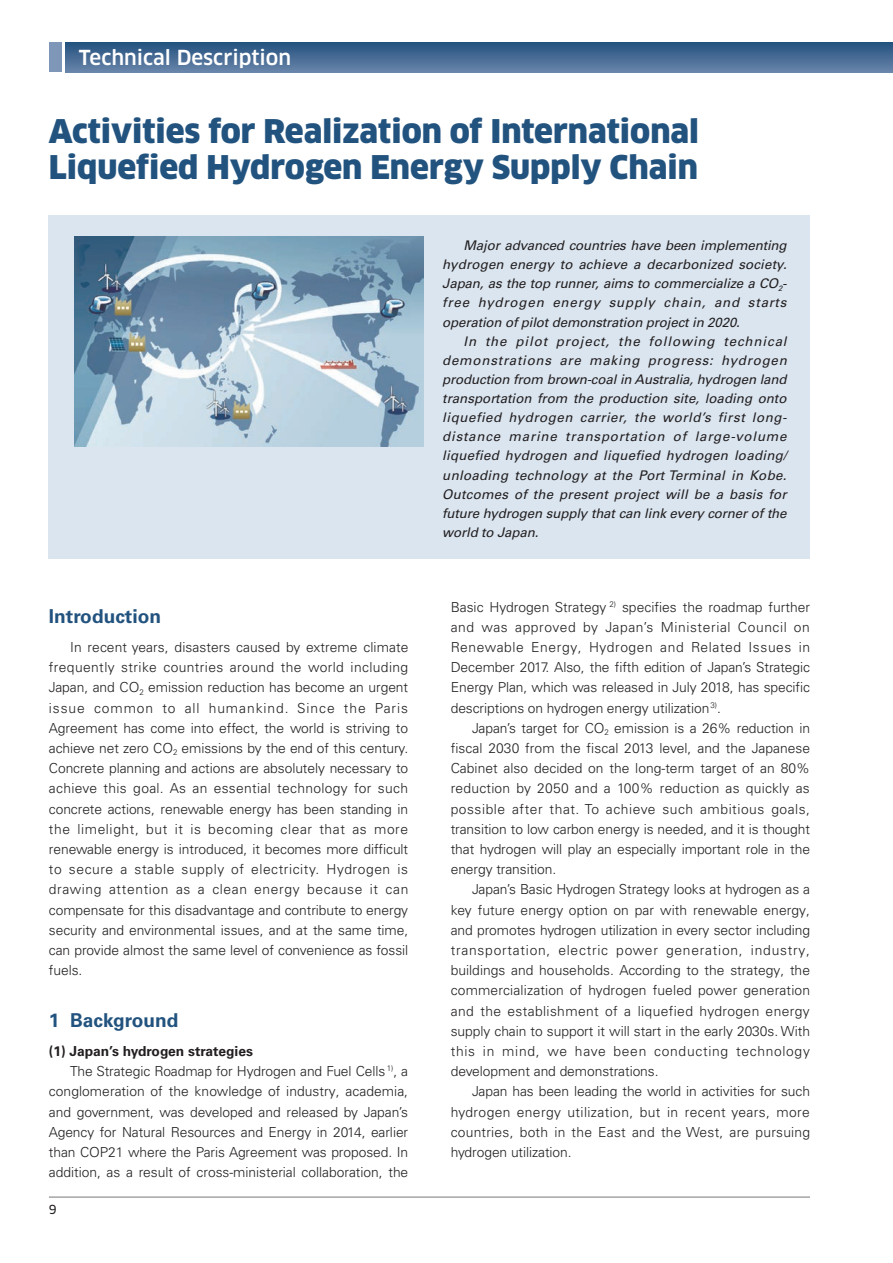
<style>
.page{position:relative;width:893px;height:1263px;background:#fff}
.page>*{position:absolute;margin:0;border:0;box-sizing:border-box;transform-origin:0 0}
.t1{font:900 31.95px/36px "Clan Pro";color:#22537f}
.t2{font:500 20.25px "Clan Pro";color:#fff}
.t3{font:700 19.2px "Univers LT Pro 65";color:#22537f}
.t4{font:300 13.8px/20.2px "Univers LT Pro 45";letter-spacing:-.005em;color:#231f20;text-align:justify}
.t5{font:700 13.8px "Univers LT Pro 65";color:#231f20}
.t6{font:italic 13.35px/19.2px "Univers LT Pro 55";letter-spacing:.02em;color:#231f20;text-align:justify}
.t7{font:12.15px "Clan Pro News";color:#231f20}
</style>
<div class="page">
<svg style="left:66px;top:43px;width:827px;height:29px;background:#466b94"></svg>
<div style="left:49px;top:43px;width:13px;height:29px;background:#7e96b7"></div>
<hr style="left:49px;top:1197px;width:761px;height:1px;background:#76787b">
<div style="left:49px;top:215px;width:761px;height:344px;background:#dae5f0"></div>
<img style="left:74px;top:237px;width:350px;height:210px">
<h2 class="t2" style="left:79px;top:46px;width:214px">Technical Description</h2>
<h1 class="t1" style="left:49px;top:113px;width:652px">Activities for Realization of International<br>Liquefied Hydrogen Energy Supply Chain</h1>
<h3 class="t3" style="left:49px;top:604px;width:114px">Introduction</h3>
<p class="t4" style="left:49px;top:637px;width:361px;text-indent:21px">In recent years, disasters caused by extreme climate frequently strike countries around the world including Japan, and CO<sub>2</sub> emission reduction has become an urgent issue common to all humankind. Since the Paris Agreement has come into effect, the world is striving to achieve net zero CO<sub>2</sub> emissions by the end of this century.<br>Concrete planning and actions are absolutely necessary to achieve this goal. As an essential technology for such concrete actions, renewable energy has been standing in the limelight, but it is becoming clear that as more renewable energy is introduced, it becomes more difficult to secure a stable supply of electricity. Hydrogen is drawing attention as a clean energy because it can compensate for this disadvantage and contribute to energy security and environmental issues, and at the same time, can provide almost the same level of convenience as fossil fuels.</p>
<h3 class="t3" style="left:49px;top:1008px;width:131px">1 Background</h3>
<p class="t5" style="left:49px;top:1043px;width:206px">(1) Japan’s hydrogen strategies</p>
<p class="t4" style="left:49px;top:1061px;width:361px;text-indent:21px">The Strategic Roadmap for Hydrogen and Fuel Cells <sup>1)</sup>, a conglomeration of the knowledge of industry, academia, and government, was developed and released by Japan’s Agency for Natural Resources and Energy in 2014, earlier than COP21 where the Paris Agreement was proposed. In addition, as a result of cross-ministerial collaboration, the</p>
<p class="t7" style="left:49px;top:1202px;width:9px">9</p>
<p class="t6" style="left:442px;top:236px;width:346px;text-indent:21px">Major advanced countries have been implementing hydrogen energy to achieve a decarbonized society.<br>Japan, as the top runner, aims to commercialize a CO<sub>2</sub>- free hydrogen energy supply chain, and starts operation of pilot demonstration project in 2020.</p>
<p class="t6" style="left:442px;top:331px;width:348px;text-align:left;text-indent:21px">In the pilot project, the following technical demonstrations are making progress: hydrogen production from brown-coal in Australia, hydrogen land transportation from the production site, loading onto liquefied hydrogen carrier, the world’s first long&shy;distance marine transportation of large-volume liquefied hydrogen and liquefied hydrogen loading/ unloading technology at the Port Terminal in Kobe.<br>Outcomes of the present project will be a basis for future hydrogen supply that can link every corner of the world to Japan.</p>
<p class="t4" style="left:451px;top:596px;width:361px">Basic Hydrogen Strategy <sup>2)</sup> specifies the roadmap further and was approved by Japan’s Ministerial Council on Renewable Energy, Hydrogen and Related Issues in December 2017. Also, the fifth edition of Japan’s Strategic Energy Plan, which was released in July 2018, has specific descriptions on hydrogen energy utilization <sup>3)</sup>.</p>
<p class="t4" style="left:451px;top:718px;width:361px;text-indent:21px">Japan’s target for CO<sub>2</sub> emission is a 26% reduction in fiscal 2030 from the fiscal 2013 level, and the Japanese Cabinet also decided on the long-term target of an 80% reduction by 2050 and a 100% reduction as quickly as possible after that. To achieve such ambitious goals, transition to low carbon energy is needed, and it is thought that hydrogen will play an especially important role in the energy transition.</p>
<p class="t4" style="left:451px;top:879px;width:361px;text-indent:21px">Japan’s Basic Hydrogen Strategy looks at hydrogen as a key future energy option on par with renewable energy, and promotes hydrogen utilization in every sector including transportation, electric power generation, industry, buildings and households. According to the strategy, the commercialization of hydrogen fueled power generation and the establishment of a liquefied hydrogen energy supply chain to support it will start in the early 2030s. With this in mind, we have been conducting technology development and demonstrations.</p>
<p class="t4" style="left:451px;top:1081px;width:361px;text-indent:21px">Japan has been leading the world in activities for such hydrogen energy utilization, but in recent years, more countries, both in the East and the West, are pursuing hydrogen utilization.</p>
</div>
